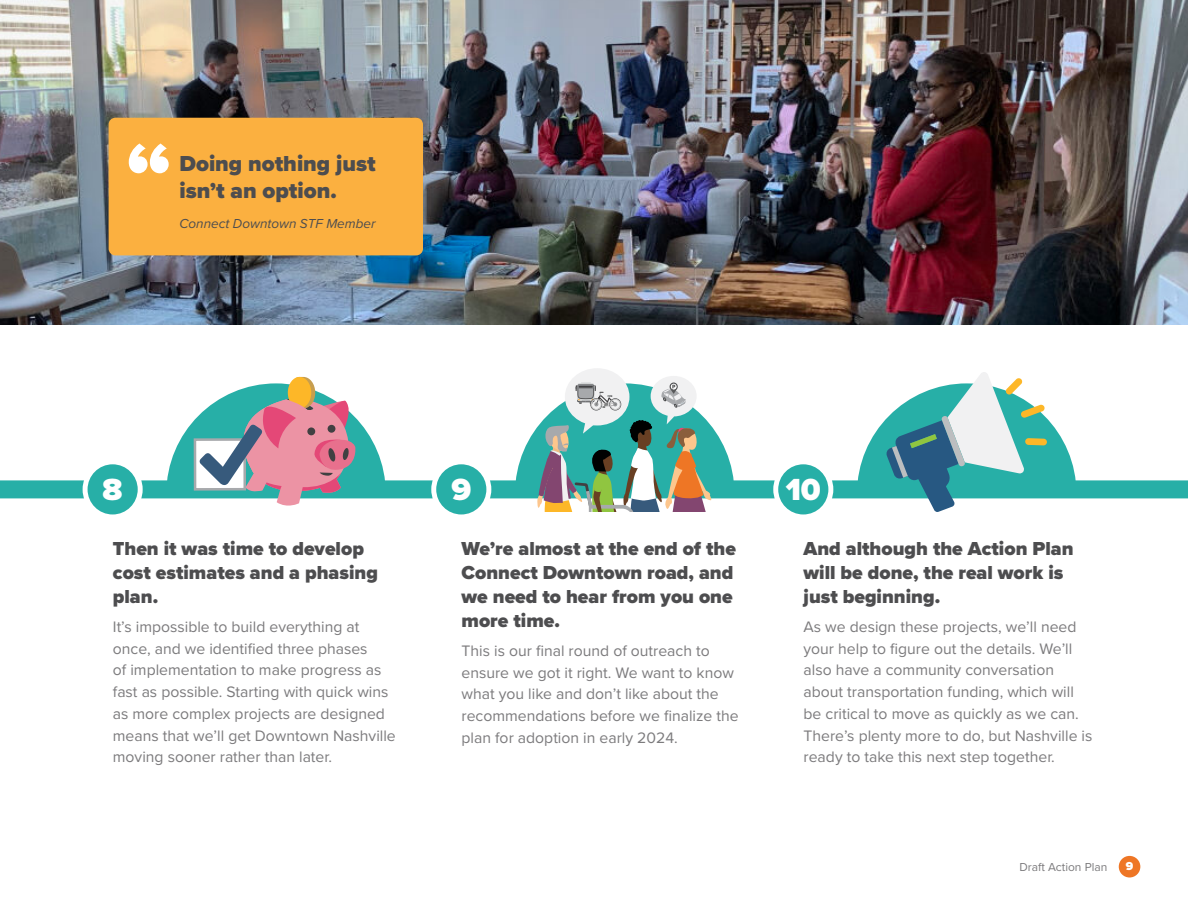
<style>
.page{position:relative;width:1188px;height:918px;background:#fff}
.page>*{position:absolute;margin:0;border:0;box-sizing:border-box;transform-origin:0 0}
.t1{font:900 85.5px "Proxima Nova";color:#fff}
.t2{font:900 31.65px "Proxima Nova";color:#fff}
.t3{font:900 22.5px/27px "Proxima Nova";color:#4d4d4f}
.t4{font:900 19.5px/24px "Proxima Nova";color:#4d4d4f}
.t5{font:15.75px/21.8px "Proxima Nova";color:#7c7b7d}
.t6{font:italic 13.5px "Proxima Nova";color:#4d4d4f}
.t7{font:12px "Proxima Nova";color:#7c7b7d}
.t8{font:900 12px "Proxima Nova";color:#fff}
</style>
<div class="page">
<svg style="left:0;top:324px;width:1188px;height:175px"></svg>
<div style="left:85px;top:462px;width:55px;height:55px;background:#27afa7;border-radius:50%"></div>
<div style="left:83px;top:459px;width:60px;height:60px;border:5px solid #fff;border-radius:50%"></div>
<div style="left:434px;top:462px;width:55px;height:55px;background:#27afa7;border-radius:50%"></div>
<div style="left:431px;top:459px;width:60px;height:60px;border:5px solid #fff;border-radius:50%"></div>
<div style="left:776px;top:462px;width:55px;height:55px;background:#27afa7;border-radius:50%"></div>
<div style="left:773px;top:459px;width:60px;height:60px;border:5px solid #fff;border-radius:50%"></div>
<svg style="left:166px;top:377px;width:220px;height:129px"></svg>
<svg style="left:857px;top:372px;width:219px;height:140px"></svg>
<img style="left:0;top:0;width:1188px;height:324px">
<div style="left:565px;top:368px;width:64px;height:57px;background:#f1f1f2;border-radius:50%"></div>
<div style="left:651px;top:376px;width:46px;height:40px;background:#f1f1f2;border-radius:50%"></div>
<svg style="left:515px;top:382px;width:219px;height:129px"></svg>
<div style="left:109px;top:118px;width:314px;height:137px;background:#fbb040;border-radius:7px"></div>
<div style="left:1119px;top:856px;width:21px;height:22px;background:#ee7625;border-radius:50%"></div>
<h1 class="t1" style="left:127px;top:109px;width:47px">“</h1>
<h3 class="t3" style="left:179px;top:150px;width:198px">Doing nothing just isn’t an option.</h3>
<p class="t6" style="left:179px;top:214px;width:198px">Connect Downtown STF Member</p>
<h2 class="t2" style="left:103px;top:466px;width:21px">8</h2>
<h2 class="t2" style="left:451px;top:466px;width:21px">9</h2>
<h2 class="t2" style="left:786px;top:466px;width:37px">10</h2>
<p class="t4" style="left:113px;top:537px;width:267px">Then it was time to develop cost estimates and a phasing plan.</p>
<p class="t5" style="left:113px;top:615px;width:284px">It’s impossible to build everything at once, and we identified three phases<br>of implementation to make progress as fast as possible. Starting with quick wins as more complex projects are designed means that we’ll get Downtown Nashville moving sooner rather than later.</p>
<p class="t4" style="left:462px;top:537px;width:276px">We’re almost at the end of the<br>Connect Downtown road, and we need to hear from you one more time.</p>
<p class="t5" style="left:462px;top:639px;width:279px">This is our final round of outreach to ensure we got it right. We want to know what you like and don’t like about the recommendations before we finalize the plan for adoption in early 2024.</p>
<p class="t4" style="left:804px;top:537px;width:272px">And although the Action Plan will be done, the real work is just beginning.</p>
<p class="t5" style="left:804px;top:615px;width:290px">As we design these projects, we’ll need your help to figure out the details. We’ll also have a community conversation about transportation funding, which will be critical to move as quickly as we can.<br>There’s plenty more to do, but Nashville is ready to take this next step together.</p>
<p class="t7" style="left:1019px;top:858px;width:90px">Draft Action Plan</p>
<p class="t8" style="left:1126px;top:857px;width:9px">9</p>
</div>
